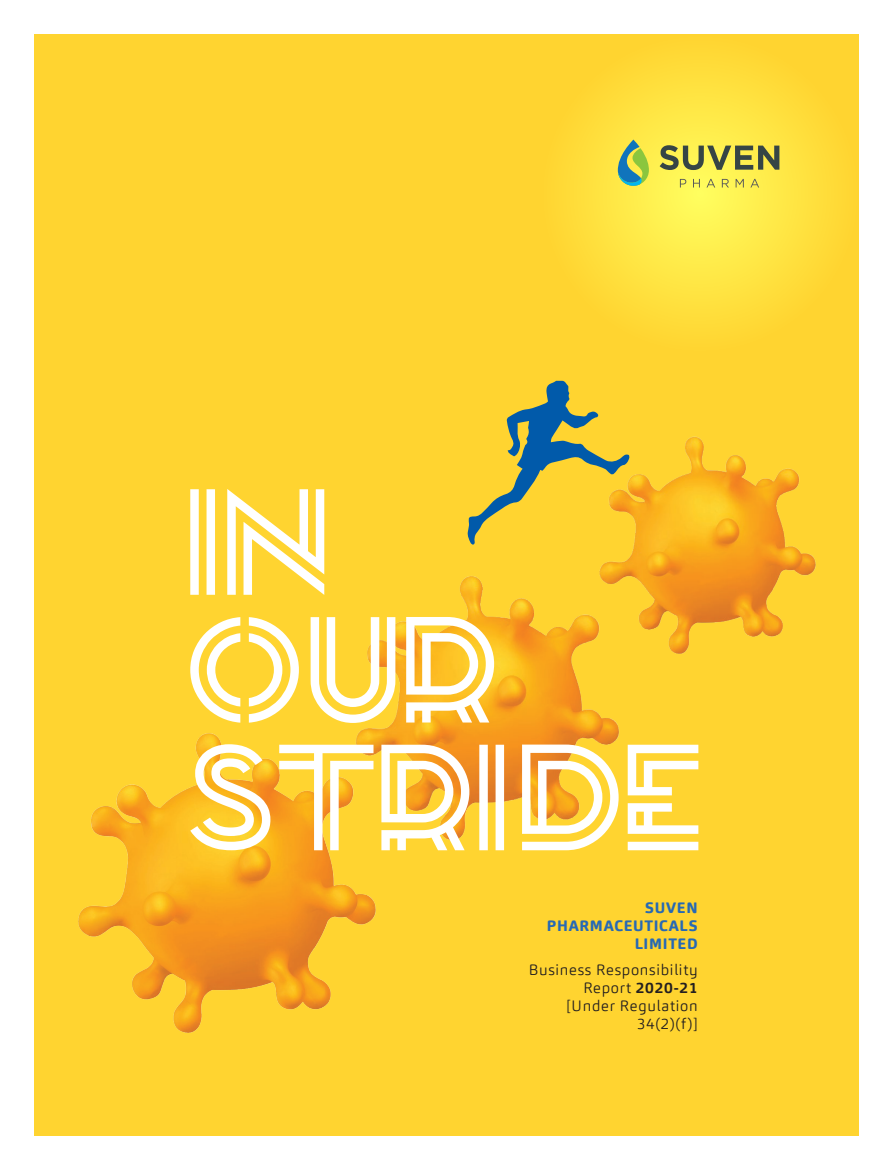
<style>
.page{position:relative;width:893px;height:1170px;background:#fff}
.page>*{position:absolute;margin:0;border:0;box-sizing:border-box;transform-origin:0 0}
.t1{font:144px/127.6px "Kanji PA";color:#fff}
.t2{font:300 15px/18px "Carnas W03";letter-spacing:.05em;color:#231f20;text-align:right}
.t3{font:800 15px/18px "Carnas W03";letter-spacing:.05em;color:#2769b4;text-align:right}
.s1{font-weight:700}
</style>
<div class="page">
<div style="left:34px;top:34px;width:825px;height:1101px;background:#ffd430"></div>
<svg style="left:577px;top:70px;width:247px;height:248px;fill:#ffe341"></svg>
<img style="left:78px;top:733px;width:298px;height:300px">
<img style="left:354px;top:575px;width:266px;height:266px">
<img style="left:598px;top:436px;width:218px;height:218px">
<svg style="left:618px;top:139px;width:31px;height:47px"></svg>
<svg style="left:660px;top:145px;width:119px;height:25px"></svg>
<svg style="left:680px;top:179px;width:6px;height:8px"></svg>
<svg style="left:693px;top:179px;width:7px;height:8px"></svg>
<svg style="left:706px;top:179px;width:9px;height:8px"></svg>
<svg style="left:722px;top:179px;width:7px;height:8px"></svg>
<svg style="left:736px;top:179px;width:8px;height:8px"></svg>
<svg style="left:750px;top:179px;width:9px;height:8px"></svg>
<svg style="left:467px;top:381px;width:162px;height:163px"></svg>
<h1 class="t1" style="left:190px;top:481px;width:522px">IN<br>OUR<br>STRIDE</h1>
<p class="t3" style="left:547px;top:898px;width:152px">SUVEN<br>PHARMACEUTICALS<br>LIMITED</p>
<p class="t2" style="left:529px;top:960px;width:170px">Business Responsibility<br>Report <span class="s1">2020-21<br></span>[Under Regulation<br>34(2)(f)]</p>
</div>
